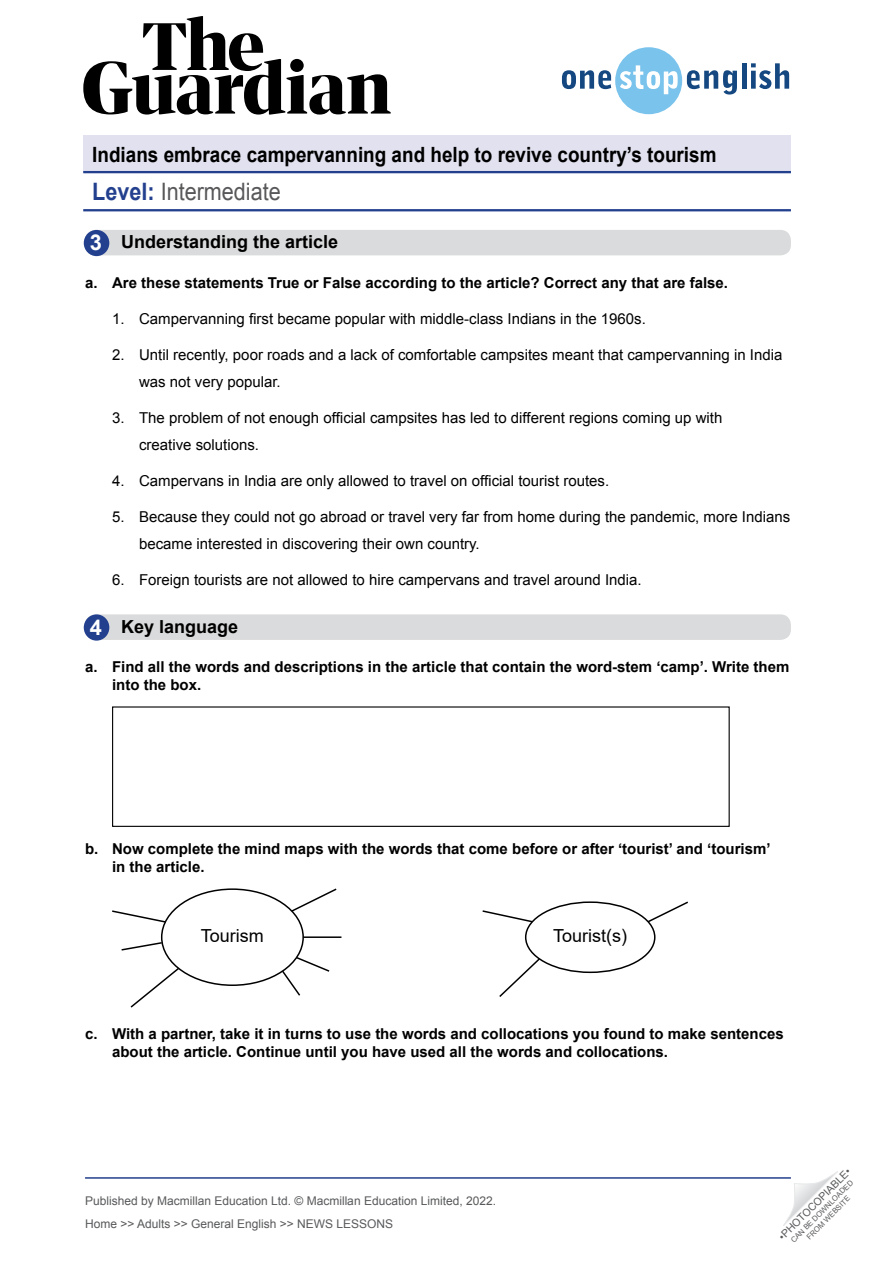
<style>
.page{position:relative;width:893px;height:1263px;background:#fff}
.page>*{position:absolute;margin:0;border:0;box-sizing:border-box;transform-origin:0 0}
.t1{font:24px "Arial";color:#58585a;scale:.9 1}
.WS__Exercise_title{font:700 21.9px "Arial";color:#fff}
.t2{font:700 21px "Arial";color:#000;scale:.9 1}
.WS__Exercise_title-2{font:700 18px "Arial";color:#000}
.t3{font:18px "Arial";color:#000}
.t4{font:15px/27px "Arial";color:#000}
.t5{font:700 15px/18px "Arial";color:#000}
.t6{font:12px/23px "Arial";color:#58595b}
.t7{font:10.5px "Arial";color:#58595b}
.t8{font:7.5px/9px "Arial";color:#58595b;text-align:center}
.s1{font-weight:700;color:#23408f}
</style>
<div class="page">
<svg style="left:783px;top:1171px;width:55px;height:55px"></svg>
<svg style="left:83px;top:16px;width:308px;height:99px"></svg>
<svg style="left:562px;top:47px;width:175px;height:67px"></svg>
<hr style="left:742px;top:63px;width:4px;height:26px;background:#154780">
<svg style="left:751px;top:63px;width:38px;height:26px"></svg>
<hr style="left:85px;top:1177px;width:706px;height:2px;background:#23408f">
<div style="left:83px;top:136px;width:708px;height:37px;background:#e1e1ef"></div>
<hr style="left:83px;top:171px;width:708px;height:2px;background:#23408f">
<hr style="left:83px;top:209px;width:708px;height:2px;background:#23408f">
<div style="left:85px;top:614px;width:706px;height:26px;background:#dadbdc;border-radius:10px"></div>
<div style="left:85px;top:230px;width:706px;height:25px;background:#dadbdc;border-radius:10px"></div>
<div style="left:84px;top:614px;width:25px;height:27px;background:#23408f;border-radius:50%"></div>
<div style="left:84px;top:230px;width:25px;height:26px;background:#23408f;border-radius:50%"></div>
<div style="left:112px;top:706px;width:618px;height:121px;border:1px solid #000"></div>
<div style="left:525px;top:901px;width:130px;height:72px;border:2px solid #000;border-radius:50%"></div>
<svg style="left:499px;top:957px;width:42px;height:40px"></svg>
<svg style="left:482px;top:910px;width:52px;height:13px"></svg>
<svg style="left:646px;top:901px;width:42px;height:23px"></svg>
<div style="left:161px;top:888px;width:143px;height:98px;border:2px solid #000;border-radius:50%"></div>
<svg style="left:290px;top:888px;width:47px;height:25px"></svg>
<hr style="left:303px;top:936px;width:38px;height:2px;background:#000">
<svg style="left:280px;top:955px;width:50px;height:41px"></svg>
<svg style="left:130px;top:966px;width:51px;height:42px"></svg>
<svg style="left:121px;top:941px;width:42px;height:10px"></svg>
<svg style="left:112px;top:910px;width:55px;height:14px"></svg>
<h3 class="t2" style="left:92px;top:141px;width:695px">Indians embrace campervanning and help to revive country’s tourism</h3>
<h1 class="t1" style="left:92px;top:176px;width:211px"><span class="s1">Level:</span> Intermediate</h1>
<p class="WS__Exercise_title" style="left:90px;top:228px;width:14px">3</p>
<p class="WS__Exercise_title-2" style="left:121px;top:230px;width:219px">Understanding the article</p>
<p class="t5" style="left:85px;top:274px;width:645px">a. Are these statements True or False according to the article? Correct any that are false.</p>
<p class="t4" style="left:112px;top:305px;width:535px">1. Campervanning first became popular with middle-class Indians in the 1960s.</p>
<p class="t4" style="left:139px;top:341px;width:645px;text-indent:-27px">2. Until recently, poor roads and a lack of comfortable campsites meant that campervanning in India was not very popular.</p>
<p class="t4" style="left:139px;top:404px;width:585px;text-indent:-27px">3. The problem of not enough official campsites has led to different regions coming up with creative solutions.</p>
<p class="t4" style="left:112px;top:467px;width:499px">4. Campervans in India are only allowed to travel on official tourist routes.</p>
<p class="t4" style="left:139px;top:503px;width:653px;text-indent:-27px">5. Because they could not go abroad or travel very far from home during the pandemic, more Indians became interested in discovering their own country.</p>
<p class="t4" style="left:112px;top:566px;width:531px">6. Foreign tourists are not allowed to hire campervans and travel around India.</p>
<p class="WS__Exercise_title-2" style="left:121px;top:615px;width:119px">Key language</p>
<p class="t5" style="left:112px;top:658px;width:679px;text-indent:-27px">a. Find all the words and descriptions in the article that contain the word-stem ‘camp’. Write them into the box.</p>
<p class="WS__Exercise_title" style="left:90px;top:612px;width:14px">4</p>
<p class="t5" style="left:112px;top:840px;width:660px;text-indent:-27px">b. Now complete the mind maps with the words that come before or after ‘tourist’ and ‘tourism’ in the article.</p>
<p class="t3" style="left:201px;top:923px;width:64px">Tourism</p>
<p class="t3" style="left:553px;top:923px;width:75px">Tourist(s)</p>
<p class="t5" style="left:112px;top:1025px;width:673px;text-indent:-27px">c. With a partner, take it in turns to use the words and collocations you found to make sentences about the article. Continue until you have used all the words and collocations.</p>
<p class="t6" style="left:85px;top:1189px;width:413px">Published by Macmillan Education Ltd. © Macmillan Education Limited, 2022.<br>Home &gt;&gt; Adults &gt;&gt; General English &gt;&gt; NEWS LESSONS</p>
<p class="t7" style="left:776px;top:1233px;width:99px;rotate:-45deg">•PHOTOCOPIABLE•</p>
<p class="t8" style="left:789px;top:1238px;width:86px;rotate:-45deg">CAN BE DOWNLOADED<br>FROM WEBSITE</p>
</div>
